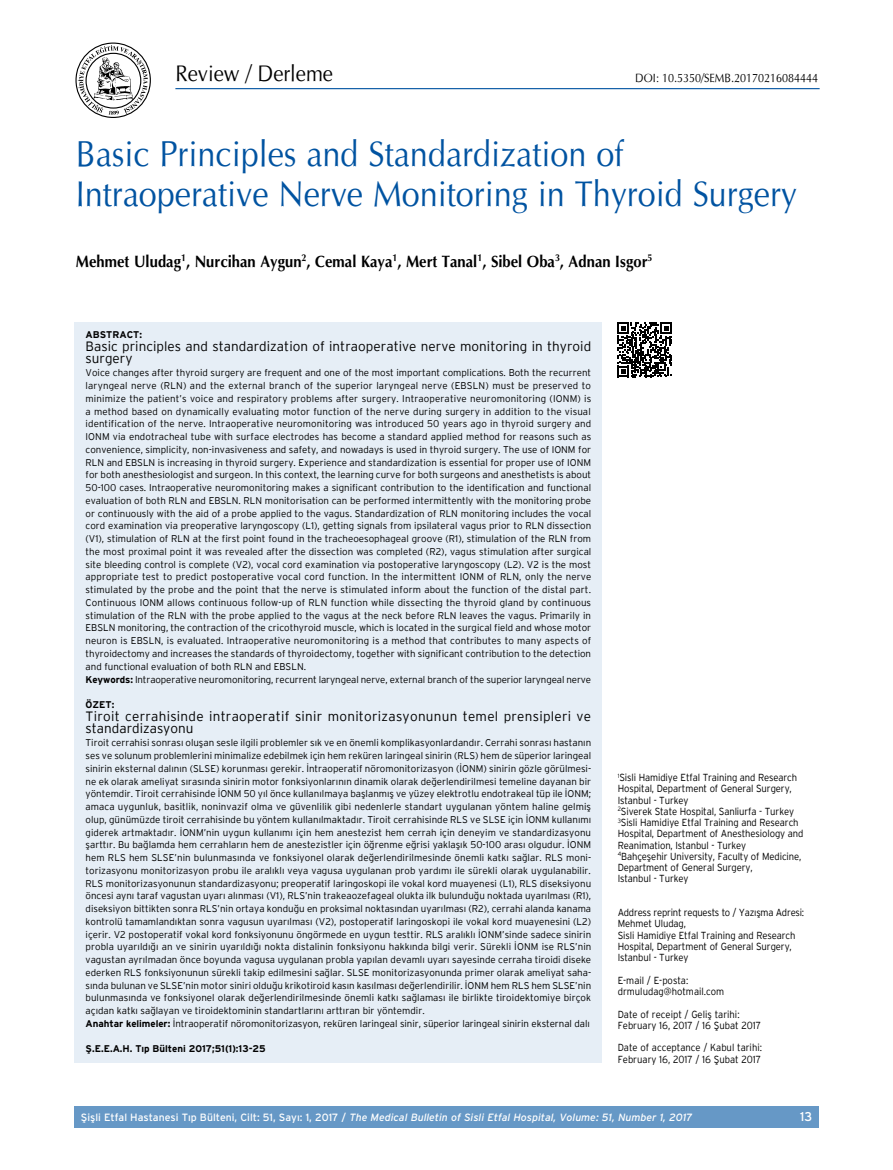
<style>
.page{position:relative;width:893px;height:1170px;background:#fff}
.page>*{position:absolute;margin:0;border:0;box-sizing:border-box;transform-origin:0 0}
.t1{font:36px/40.5px "Optima";color:#0053a1;scale:.9 1}
.t2{font:22.5px "Optima";color:#000;scale:.9 1}
.t3{font:700 16.5px "Optima";color:#000;scale:.9 1}
.t4{font:300 13.5px/12.8px "Interstate";letter-spacing:.005em;color:#000}
.t5{font:12.75px "Interstate";color:#fff}
.t6{font:12px "Optima";color:#000;scale:.9 1}
.t7{font:italic 10.5px "Interstate";color:#fff}
.t8{font:300 10.2px/11.2px "Interstate";letter-spacing:-.01em;color:#000;scale:.93 1}
.t9{font:300 9.75px/12.8px "Interstate";color:#000}
.t10{font:700 9.75px "Interstate";color:#000}
.s1{font-weight:700}
.s2{font-style:normal}
</style>
<div class="page">
<div style="left:74px;top:1106px;width:745px;height:21px;background:#6698c6"></div>
<hr style="left:175px;top:88px;width:645px;height:1px;background:#0053a1">
<div style="left:75px;top:43px;width:76px;height:75px;border:1px solid #000;border-radius:50%"></div>
<svg style="left:78px;top:45px;width:70px;height:70px"></svg>
<div style="left:74px;top:322px;width:528px;height:740px;background:#e6eef6"></div>
<svg style="left:617px;top:322px;width:55px;height:55px"></svg>
<h2 class="t2" style="left:175px;top:60px;width:177px">Review / Derleme</h2>
<p class="t6" style="left:635px;top:71px;width:205px">DOI: 10.5350/SEMB.20170216084444</p>
<h1 class="t1" style="left:76px;top:133px;width:803px">Basic Principles and Standardization of<br>Intraoperative Nerve Monitoring in Thyroid Surgery</h1>
<h3 class="t3" style="left:76px;top:251px;width:642px">Mehmet Uludag<sup>1</sup>, Nurcihan Aygun<sup>2</sup>, Cemal Kaya<sup>1</sup>, Mert Tanal<sup>1</sup>, Sibel Oba<sup>3</sup>, Adnan Isgor<sup>5</sup></h3>
<p class="t10" style="left:86px;top:329px;width:58px">ABSTRACT:</p>
<h3 class="t4" style="left:86px;top:339px;width:507px">Basic principles and standardization of intraoperative nerve monitoring in thyroid surgery</h3>
<p class="t9" style="left:86px;top:366px;width:507px">Voice changes after thyroid surgery are frequent and one of the most important complications. Both the recurrent laryngeal nerve (RLN) and the external branch of the superior laryngeal nerve (EBSLN) must be preserved to minimize the patient’s voice and respiratory problems after surgery. Intraoperative neuromonitoring (IONM) is a method based on dynamically evaluating motor function of the nerve during surgery in addition to the visual identification of the nerve. Intraoperative neuromonitoring was introduced 50 years ago in thyroid surgery and IONM via endotracheal tube with surface electrodes has become a standard applied method for reasons such as convenience, simplicity, non-invasiveness and safety, and nowadays is used in thyroid surgery. The use of IONM for RLN and EBSLN is increasing in thyroid surgery. Experience and standardization is essential for proper use of IONM for both anesthesiologist and surgeon. In this context, the learning curve for both surgeons and anesthetists is about 50-100 cases. Intraoperative neuromonitoring makes a significant contribution to the identification and functional evaluation of both RLN and EBSLN. RLN monitorisation can be performed intermittently with the monitoring probe or continuously with the aid of a probe applied to the vagus. Standardization of RLN monitoring includes the vocal cord examination via preoperative laryngoscopy (L1), getting signals from ipsilateral vagus prior to RLN dissection (V1), stimulation of RLN at the first point found in the tracheoesophageal groove (R1), stimulation of the RLN from the most proximal point it was revealed after the dissection was completed (R2), vagus stimulation after surgical site bleeding control is complete (V2), vocal cord examination via postoperative laryngoscopy (L2). V2 is the most appropriate test to predict postoperative vocal cord function. In the intermittent IONM of RLN, only the nerve stimulated by the probe and the point that the nerve is stimulated inform about the function of the distal part.<br>Continuous IONM allows continuous follow-up of RLN function while dissecting the thyroid gland by continuous stimulation of the RLN with the probe applied to the vagus at the neck before RLN leaves the vagus. Primarily in EBSLN monitoring, the contraction of the cricothyroid muscle, which is located in the surgical field and whose motor neuron is EBSLN, is evaluated. Intraoperative neuromonitoring is a method that contributes to many aspects of thyroidectomy and increases the standards of thyroidectomy, together with significant contribution to the detection and functional evaluation of both RLN and EBSLN.<br><span class="s1">Keywords:</span> Intraoperative neuromonitoring, recurrent laryngeal nerve, external branch of the superior laryngeal nerve</p>
<p class="t10" style="left:86px;top:699px;width:30px">ÖZET:</p>
<h3 class="t4" style="left:86px;top:709px;width:507px">Tiroit cerrahisinde intraoperatif sinir monitorizasyonunun temel prensipleri ve standardizasyonu</h3>
<p class="t9" style="left:86px;top:736px;width:507px">Tiroit cerrahisi sonrası oluşan sesle ilgili problemler sık ve en önemli komplikasyonlardandır. Cerrahi sonrası hastanın ses ve solunum problemlerini minimalize edebilmek için hem reküren laringeal sinirin (RLS) hem de süperior laringeal sinirin eksternal dalının (SLSE) korunması gerekir. İntraoperatif nöromonitorizasyon (İONM) sinirin gözle görülmesi&shy;ne ek olarak ameliyat sırasında sinirin motor fonksiyonlarının dinamik olarak değerlendirilmesi temeline dayanan bir yöntemdir. Tiroit cerrahisinde İONM 50 yıl önce kullanılmaya başlanmış ve yüzey elektrotlu endotrakeal tüp ile İONM; amaca uygunluk, basitlik, noninvazif olma ve güvenlilik gibi nedenlerle standart uygulanan yöntem haline gelmiş olup, günümüzde tiroit cerrahisinde bu yöntem kullanılmaktadır. Tiroit cerrahisinde RLS ve SLSE için İONM kullanımı giderek artmaktadır. İONM’nin uygun kullanımı için hem anestezist hem cerrah için deneyim ve standardizasyonu şarttır. Bu bağlamda hem cerrahların hem de anestezistler için öğrenme eğrisi yaklaşık 50-100 arası olgudur. İONM hem RLS hem SLSE’nin bulunmasında ve fonksiyonel olarak değerlendirilmesinde önemli katkı sağlar. RLS moni&shy;torizasyonu monitorizasyon probu ile aralıklı veya vagusa uygulanan prob yardımı ile sürekli olarak uygulanabilir.<br>RLS monitorizasyonunun standardizasyonu; preoperatif laringoskopi ile vokal kord muayenesi (L1), RLS diseksiyonu öncesi aynı taraf vagustan uyarı alınması (V1), RLS’nin trakeaozefageal olukta ilk bulunduğu noktada uyarılması (R1), diseksiyon bittikten sonra RLS’nin ortaya konduğu en proksimal noktasından uyarılması (R2), cerrahi alanda kanama kontrolü tamamlandıktan sonra vagusun uyarılması (V2), postoperatif laringoskopi ile vokal kord muayenesini (L2) içerir. V2 postoperatif vokal kord fonksiyonunu öngörmede en uygun testtir. RLS aralıklı İONM’sinde sadece sinirin probla uyarıldığı an ve sinirin uyarıldığı nokta distalinin fonksiyonu hakkında bilgi verir. Sürekli İONM ise RLS’nin vagustan ayrılmadan önce boyunda vagusa uygulanan probla yapılan devamlı uyarı sayesinde cerraha tiroidi diseke ederken RLS fonksiyonunun sürekli takip edilmesini sağlar. SLSE monitorizasyonunda primer olarak ameliyat saha&shy;sında bulunan ve SLSE’nin motor siniri olduğu krikotiroid kasın kasılması değerlendirilir. İONM hem RLS hem SLSE’nin bulunmasında ve fonksiyonel olarak değerlendirilmesinde önemli katkı sağlaması ile birlikte tiroidektomiye birçok açıdan katkı sağlayan ve tiroidektominin standartlarını arttıran bir yöntemdir.<br><span class="s1">Anahtar kelimeler:</span> İntraoperatif nöromonitorizasyon, reküren laringeal sinir, süperior laringeal sinirin eksternal dalı</p>
<p class="t10" style="left:86px;top:1043px;width:182px">Ş.E.E.A.H. Tıp Bülteni 2017;51(1):13-25</p>
<p class="t8" style="left:618px;top:771px;width:201px"><sup>1</sup>Sisli Hamidiye Etfal Training and Research Hospital, Department of General Surgery, Istanbul - Turkey<br><sup>2</sup>Siverek State Hospital, Sanliurfa - Turkey <sup>3</sup>Sisli Hamidiye Etfal Training and Research Hospital, Department of Anesthesiology and Reanimation, Istanbul - Turkey<br><sup>4</sup>Bahçeşehir University, Faculty of Medicine, Department of General Surgery,<br>Istanbul - Turkey</p>
<p class="t8" style="left:618px;top:906px;width:202px">Address reprint requests to / Yazışma Adresi:<br>Mehmet Uludag,<br>Sisli Hamidiye Etfal Training and Research Hospital, Department of General Surgery, Istanbul - Turkey</p>
<p class="t8" style="left:618px;top:974px;width:116px">E-mail / E-posta: drmuludag@hotmail.com</p>
<p class="t8" style="left:618px;top:1008px;width:156px">Date of receipt / Geliş tarihi:<br>February 16, 2017 / 16 Şubat 2017</p>
<p class="t8" style="left:618px;top:1041px;width:157px">Date of acceptance / Kabul tarihi:<br>February 16, 2017 / 16 Şubat 2017</p>
<p class="t7" style="left:81px;top:1110px;width:613px"><span class="s2">Şişli Etfal Hastanesi T›p Bülteni, Cilt: 51, Say›: 1, 2017 /</span> The Medical Bulletin of Sisli Etfal Hospital, Volume: 51, Number 1, 2017</p>
<h3 class="t5" style="left:800px;top:1108px;width:14px">13</h3>
</div>
